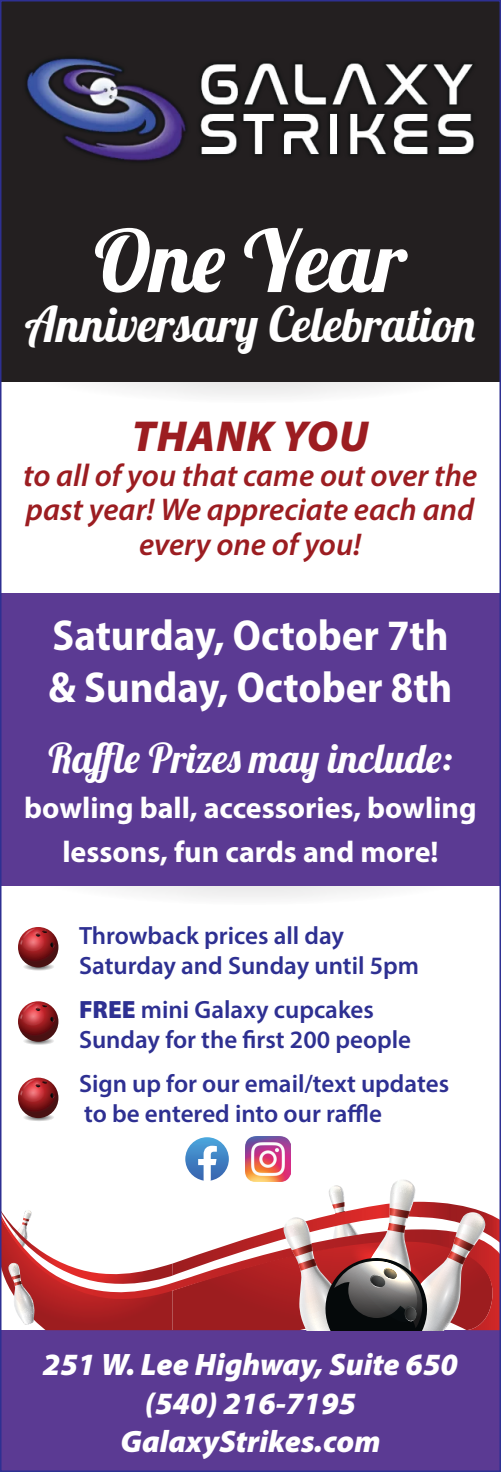
<style>
.page{position:relative;width:501px;height:1472px;background:#fff}
.page>*{position:absolute;margin:0;border:0;box-sizing:border-box;transform-origin:0 0}
.t1{font:85.5px "Lobster";color:#fff}
.t2{font:48px "Lobster";color:#fff}
.t3{font:700 semi-condensed 43.5px "Myriad Pro";color:#fff}
.t4{font:italic 900 43.5px "Myriad Pro";letter-spacing:.02em;color:#9c1d21}
.t5{font:40.2px "Lobster";color:#fff}
.t6{font:italic 600 31.5px/34.5px "Myriad Pro";color:#9c1d21;text-align:center}
.t7{font:italic 900 31.05px "Myriad Pro";color:#fff}
.t8{font:700 30px/44.4px "Myriad Pro";color:#fff;text-align:center}
.t9{font:600 25.05px/30px "Myriad Pro";color:#2e3092}
.s1{font-weight:900}
</style>
<div class="page">
<div style="left:19px;top:335px;width:463px;height:69px;background:#f6f6f6;border-radius:50%"></div>
<svg style="left:19px;top:836px;width:463px;height:69px;fill:#f5f5f5"></svg>
<div style="left:1px;top:1px;width:498px;height:381px;background:#231f20"></div>
<div style="left:1px;top:593px;width:499px;height:292px;background:#5b3a93"></div>
<div style="left:1px;top:1330px;width:499px;height:142px;background:#5b3a93"></div>
<svg style="left:3px;top:1137px;width:495px;height:193px"></svg>
<img style="left:246px;top:1136px;width:44px;height:45px">
<svg style="left:23px;top:961px;width:31px;height:10px"></svg>
<svg style="left:18px;top:927px;width:40px;height:40px"></svg>
<svg style="left:20px;top:928px;width:34px;height:23px"></svg>
<svg style="left:23px;top:1035px;width:31px;height:10px"></svg>
<svg style="left:18px;top:1001px;width:40px;height:40px"></svg>
<svg style="left:20px;top:1002px;width:34px;height:23px"></svg>
<svg style="left:24px;top:1112px;width:30px;height:9px"></svg>
<svg style="left:18px;top:1077px;width:40px;height:41px"></svg>
<svg style="left:20px;top:1079px;width:34px;height:23px"></svg>
<img style="left:26px;top:57px;width:449px;height:104px">
<p class="t1" style="left:94px;top:206px;width:314px">One Year</p>
<p class="t2" style="left:25px;top:293px;width:454px">Anniversary Celebration</p>
<p class="t4" style="left:132px;top:408px;width:238px">THANK YOU</p>
<p class="t6" style="left:23px;top:457px;width:455px">to all of you that came out over the past year! We appreciate each and every one of you!</p>
<p class="t3" style="left:52px;top:607px;width:398px">Saturday, October 7th</p>
<p class="t3" style="left:49px;top:659px;width:405px">&amp; Sunday, October 8th</p>
<p class="t5" style="left:49px;top:733px;width:405px">Raffle Prizes may include:</p>
<p class="t8" style="left:24px;top:784px;width:454px">bowling ball, accessories, bowling lessons, fun cards and more!</p>
<p class="t9" style="left:79px;top:919px;width:341px">Throwback prices all day<br>Saturday and Sunday until 5pm</p>
<p class="t9" style="left:79px;top:994px;width:334px"><span class="s1">FREE</span> mini Galaxy cupcakes<br>Sunday for the first 200 people</p>
<p class="t9" style="left:79px;top:1068px;width:371px">Sign up for our email/text updates to be entered into our raffle</p>
<p class="t7" style="left:43px;top:1344px;width:416px">251 W. Lee Highway, Suite 650</p>
<p class="t7" style="left:145px;top:1382px;width:213px">(540) 216-7195</p>
<p class="t7" style="left:120px;top:1421px;width:261px">GalaxyStrikes.com</p>
</div>
